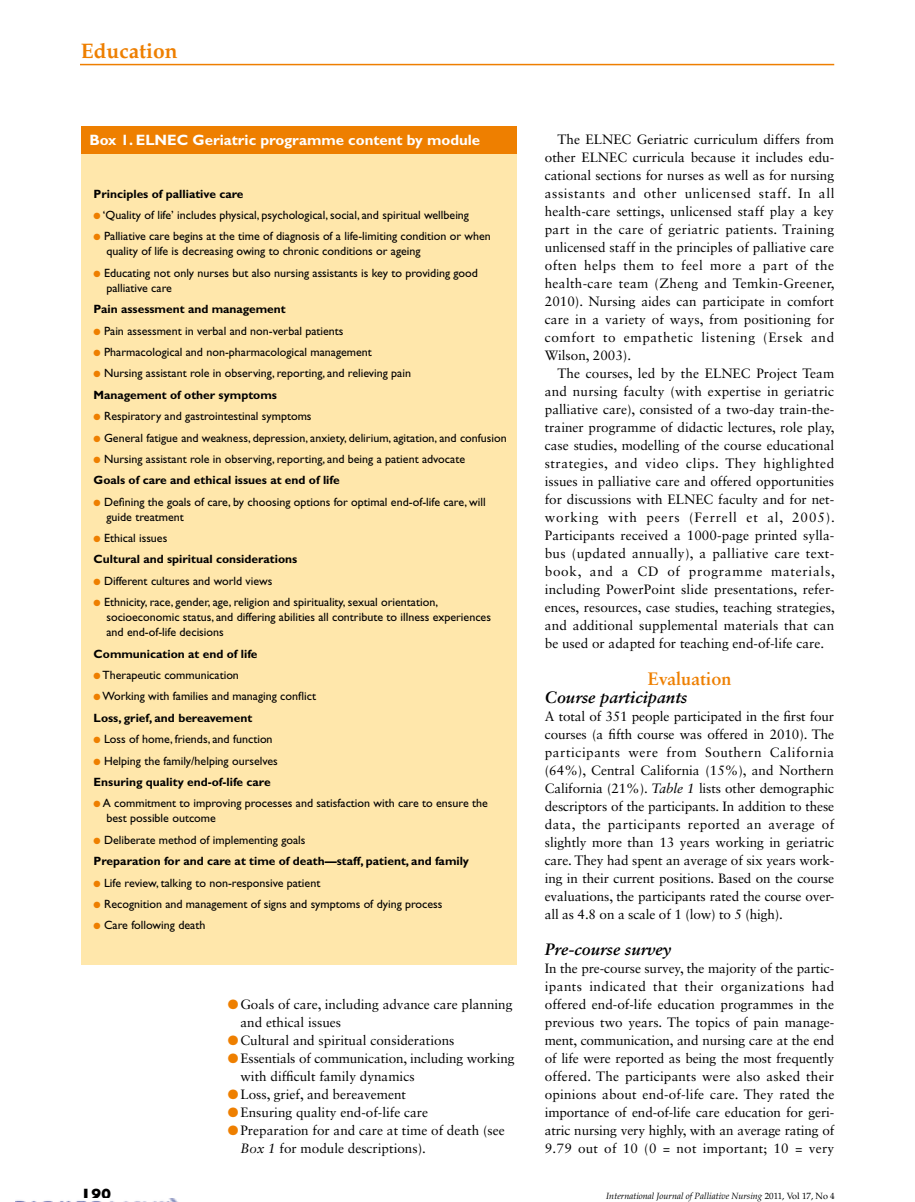
<style>
.page{position:relative;width:915px;height:1202px;background:#fff}
.page>*{position:absolute;margin:0;border:0;box-sizing:border-box;transform-origin:0 0}
.t1{font:700 21px "Palatino LT Std";color:#ee7f00}
.t2{font:700 18px "Sabon LT Std";color:#ee7f00}
.t3{font:italic 700 16.5px "Sabon LT Std";color:#000}
.t4{font:700 15px "Gill Sans Std";color:#fff}
.t5{font:800 15px "Gill Sans Std";color:#000}
.t6{font:13.5px/18px "Sabon LT Std";color:#000;text-align:justify}
.t7{font:12px/15px "Gill Sans Std";color:#000}
.t8{font:700 12px/21.3px "Gill Sans Std";color:#000}
.t9{font:italic 9px "Palatino LT Std";color:#000}
.s1{color:#ee7f00}
.s2{font-weight:700}
.s3{font-weight:400}
.s4{font-style:italic}
.s5{font-style:normal}
</style>
<div class="page">
<hr style="left:80px;top:64px;width:753px;height:1px;background:#ee7f00">
<div style="left:81px;top:126px;width:435px;height:28px;background:#ee7f00"></div>
<div style="left:81px;top:154px;width:435px;height:810px;background:#ffe7ab"></div>
<img style="left:16px;top:1198px;width:161px;height:3px">
<h1 class="t1" style="left:81px;top:39px;width:98px">Education</h1>
<p class="t4" style="left:89px;top:131px;width:392px">Box 1. ELNEC Geriatric programme content by module</p>
<p class="t8" style="left:94px;top:183px;width:151px">Principles of palliative care</p>
<p class="t7" style="left:94px;top:207px;width:377px"><span class="s1">●</span> ‘Quality of life’ includes physical, psychological, social, and spiritual wellbeing</p>
<p class="t7" style="left:106px;top:229px;width:386px;text-indent:-13px"><span class="s1">●</span> Palliative care begins at the time of diagnosis of a life-limiting condition or when quality of life is decreasing owing to chronic conditions or ageing</p>
<p class="t7" style="left:106px;top:265px;width:373px;text-indent:-13px"><span class="s1">●</span> Educating not only nurses but also nursing assistants is key to providing good palliative care</p>
<p class="t8" style="left:94px;top:298px;width:193px">Pain assessment and management</p>
<p class="t7" style="left:94px;top:323px;width:251px"><span class="s1">●</span> Pain assessment in verbal and non-verbal patients</p>
<p class="t7" style="left:94px;top:344px;width:279px"><span class="s1">●</span> Pharmacological and non-pharmacological management</p>
<p class="t7" style="left:94px;top:362px;width:319px;line-height:21.3px"><span class="s1">●</span> Nursing assistant role in observing, reporting, and relieving pain<br><span class="s2">Management of other symptoms</span></p>
<p class="t7" style="left:94px;top:408px;width:219px"><span class="s1">●</span> Respiratory and gastrointestinal symptoms</p>
<p class="t7" style="left:94px;top:430px;width:414px"><span class="s1">●</span> General fatigue and weakness, depression, anxiety, delirium, agitation, and confusion</p>
<p class="t7" style="left:94px;top:448px;width:373px;line-height:21.3px"><span class="s1">●</span> Nursing assistant role in observing, reporting, and being a patient advocate<br><span class="s2">Goals of care and ethical issues at end of life</span></p>
<p class="t7" style="left:106px;top:494px;width:380px;text-indent:-13px"><span class="s1">●</span> Defining the goals of care, by choosing options for optimal end-of-life care, will guide treatment</p>
<p class="t8" style="left:94px;top:527px;width:205px"><span class="s1">●</span> <span class="s3">Ethical issues<br></span>Cultural and spiritual considerations</p>
<p class="t7" style="left:94px;top:573px;width:180px"><span class="s1">●</span> Different cultures and world views</p>
<p class="t7" style="left:106px;top:594px;width:386px;text-indent:-13px"><span class="s1">●</span> Ethnicity, race, gender, age, religion and spirituality, sexual orientation, socioeconomic status, and differing abilities all contribute to illness experiences and end-of-life decisions</p>
<p class="t8" style="left:94px;top:642px;width:165px">Communication at end of life</p>
<p class="t7" style="left:94px;top:667px;width:147px"><span class="s1">●</span> Therapeutic communication</p>
<p class="t7" style="left:94px;top:685px;width:224px;line-height:21.5px"><span class="s1">●</span> Working with families and managing conflict<br><span class="s2">Loss, grief, and bereavement</span></p>
<p class="t7" style="left:94px;top:731px;width:180px"><span class="s1">●</span> Loss of home, friends, and function</p>
<p class="t7" style="left:94px;top:749px;width:186px;line-height:21.3px"><span class="s1">●</span> Helping the family/helping ourselves<br><span class="s2">Ensuring quality end-of-life care</span></p>
<p class="t7" style="left:106px;top:795px;width:383px;text-indent:-13px"><span class="s1">●</span> A commitment to improving processes and satisfaction with care to ensure the best possible outcome</p>
<p class="t8" style="left:94px;top:828px;width:377px"><span class="s1">●</span> <span class="s3">Deliberate method of implementing goals<br></span>Preparation for and care at time of death—staff, patient, and family</p>
<p class="t7" style="left:94px;top:875px;width:228px"><span class="s1">●</span> Life review, talking to non-responsive patient</p>
<p class="t7" style="left:94px;top:896px;width:350px"><span class="s1">●</span> Recognition and management of signs and symptoms of dying process</p>
<p class="t7" style="left:94px;top:917px;width:113px"><span class="s1">●</span> Care following death</p>
<p class="t6" style="left:240px;top:994px;width:273px;text-indent:-13px"><span class="s1">●</span>Goals of care, including advance care planning and ethical issues</p>
<p class="t6" style="left:227px;top:1030px;width:228px"><span class="s1">●</span>Cultural and spiritual considerations</p>
<p class="t6" style="left:240px;top:1048px;width:275px;text-indent:-13px"><span class="s1">●</span> Essentials of communication, including working with difficult family dynamics</p>
<p class="t6" style="left:227px;top:1084px;width:180px"><span class="s1">●</span>Loss, grief, and bereavement</p>
<p class="t6" style="left:227px;top:1102px;width:202px"><span class="s1">●</span>Ensuring quality end-of-life care</p>
<p class="t6" style="left:240px;top:1120px;width:266px;text-indent:-13px"><span class="s1">●</span>Preparation for and care at time of death (see<br><span class="s4">Box 1</span> for module descriptions).</p>
<p class="t6" style="left:544px;top:130px;width:291px;text-indent:13px">The ELNEC Geriatric curriculum differs from other ELNEC curricula because it includes edu&shy;cational sections for nurses as well as for nursing assistants and other unlicensed staff. In all health-care settings, unlicensed staff play a key part in the care of geriatric patients. Training unlicensed staff in the principles of palliative care often helps them to feel more a part of the health-care team (Zheng and Temkin-Greener, 2010). Nursing aides can participate in comfort care in a variety of ways, from positioning for comfort to empathetic listening (Ersek and Wilson, 2003).</p>
<p class="t6" style="left:544px;top:364px;width:291px;text-indent:13px">The courses, led by the ELNEC Project Team and nursing faculty (with expertise in geriatric palliative care), consisted of a two-day train-the&shy;trainer programme of didactic lectures, role play, case studies, modelling of the course educational strategies, and video clips. They highlighted issues in palliative care and offered opportunities for discussions with ELNEC faculty and for net&shy;working with peers (Ferrell et al, 2005).<br>Participants received a 1000-page printed sylla&shy;bus (updated annually), a palliative care text&shy;book, and a CD of programme materials, including PowerPoint slide presentations, refer&shy;ences, resources, case studies, teaching strategies, and additional supplemental materials that can be used or adapted for teaching end-of-life care.</p>
<h2 class="t2" style="left:647px;top:667px;width:85px">Evaluation</h2>
<p class="t3" style="left:544px;top:686px;width:144px">Course participants</p>
<p class="t6" style="left:544px;top:706px;width:291px">A total of 351 people participated in the first four courses (a fifth course was offered in 2010). The participants were from Southern California (64%), Central California (15%), and Northern California (21%). <span class="s4">Table 1</span> lists other demographic descriptors of the participants. In addition to these data, the participants reported an average of slightly more than 13 years working in geriatric care. They had spent an average of six years work&shy;ing in their current positions. Based on the course evaluations, the participants rated the course over&shy;all as 4.8 on a scale of 1 (low) to 5 (high).</p>
<p class="t3" style="left:544px;top:938px;width:128px">Pre-course survey</p>
<p class="t6" style="left:544px;top:958px;width:291px">In the pre-course survey, the majority of the partic&shy;ipants indicated that their organizations had offered end-of-life education programmes in the previous two years. The topics of pain manage&shy;ment, communication, and nursing care at the end of life were reported as being the most frequently offered. The participants were also asked their opinions about end-of-life care. They rated the importance of end-of-life care education for geri&shy;atric nursing very highly, with an average rating of 9.79 out of 10 (0 = not important; 10 = very</p>
<p class="t5" style="left:81px;top:1184px;width:32px">190</p>
<p class="t9" style="left:606px;top:1190px;width:230px">International Journal of Palliative Nursing <span class="s5">2011, Vol 17, No 4</span></p>
</div>
